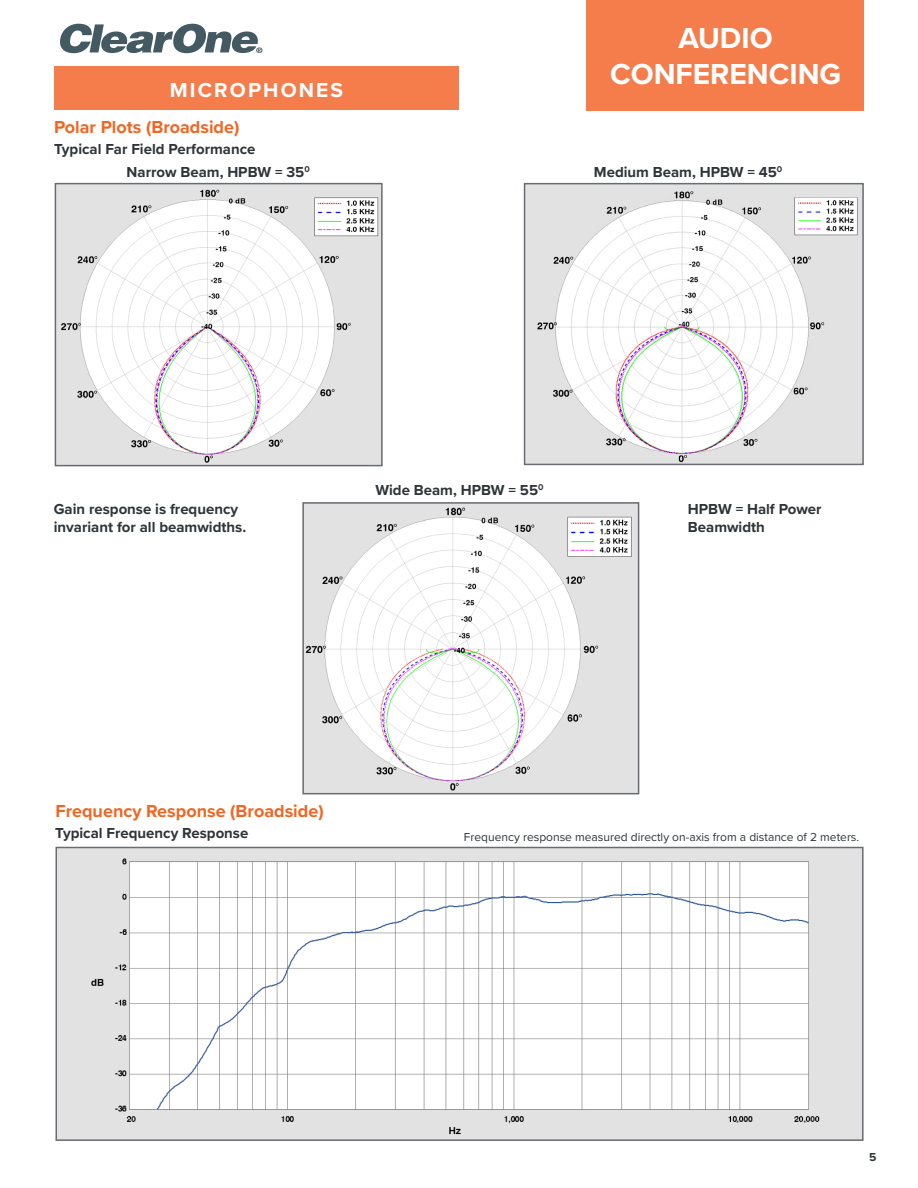
<style>
.page{position:relative;width:918px;height:1188px;background:#fff}
.page>*{position:absolute;margin:0;border:0;box-sizing:border-box;transform-origin:0 0}
.t1{font:700 30px/36px "Proxima Nova";color:#fff;text-align:center}
.t2{font:700 21px "Proxima Nova";letter-spacing:.1em;color:#fff}
.t3{font:700 18px "Proxima Nova";color:#f06623}
.t4{font:700 15px/18px "Proxima Nova";color:#2e3538}
.t5{font:12px "Proxima Nova";color:#2e3538}
.t6{font:700 12px "Proxima Nova";color:#2e3538}
</style>
<div class="page">
<div style="left:587px;top:0;width:277px;height:110px;background:#f47d4b"></div>
<div style="left:54px;top:66px;width:405px;height:44px;background:#f47d4b"></div>
<svg style="left:60px;top:24px;width:203px;height:29px"></svg>
<img style="left:527px;top:186px;width:334px;height:276px">
<div style="left:524px;top:183px;width:340px;height:282px;border:2px solid #686c72"></div>
<img style="left:305px;top:505px;width:331px;height:286px">
<div style="left:302px;top:502px;width:337px;height:292px;border:2px solid #686c72"></div>
<img style="left:58px;top:186px;width:322px;height:277px">
<div style="left:55px;top:183px;width:328px;height:283px;border:2px solid #686c72"></div>
<img style="left:59px;top:850px;width:802px;height:288px">
<div style="left:56px;top:847px;width:808px;height:294px;border:2px solid #686c72"></div>
<h2 class="t2" style="left:170px;top:75px;width:175px">MICROPHONES</h2>
<p class="t3" style="left:54px;top:114px;width:187px">Polar Plots (Broadside)</p>
<p class="t4" style="left:54px;top:139px;width:203px">Typical Far Field Performance</p>
<p class="t4" style="left:127px;top:163px;width:185px">Narrow Beam, HPBW = 35<sup>0</sup></p>
<h1 class="t1" style="left:610px;top:19px;width:232px">AUDIO<br>CONFERENCING</h1>
<p class="t4" style="left:594px;top:163px;width:190px">Medium Beam, HPBW = 45<sup>0</sup></p>
<p class="t4" style="left:375px;top:481px;width:170px">Wide Beam, HPBW = 55<sup>0</sup></p>
<p class="t4" style="left:54px;top:500px;width:194px">Gain response is frequency invariant for all beamwidths.</p>
<p class="t4" style="left:688px;top:500px;width:135px">HPBW = Half Power<br>Beamwidth</p>
<p class="t3" style="left:55px;top:797px;width:270px">Frequency Response (Broadside)</p>
<p class="t4" style="left:55px;top:823px;width:195px">Typical Frequency Response</p>
<p class="t5" style="left:464px;top:828px;width:397px">Frequency response measured directly on-axis from a distance of 2 meters.</p>
<p class="t6" style="left:869px;top:1148px;width:9px">5</p>
</div>
